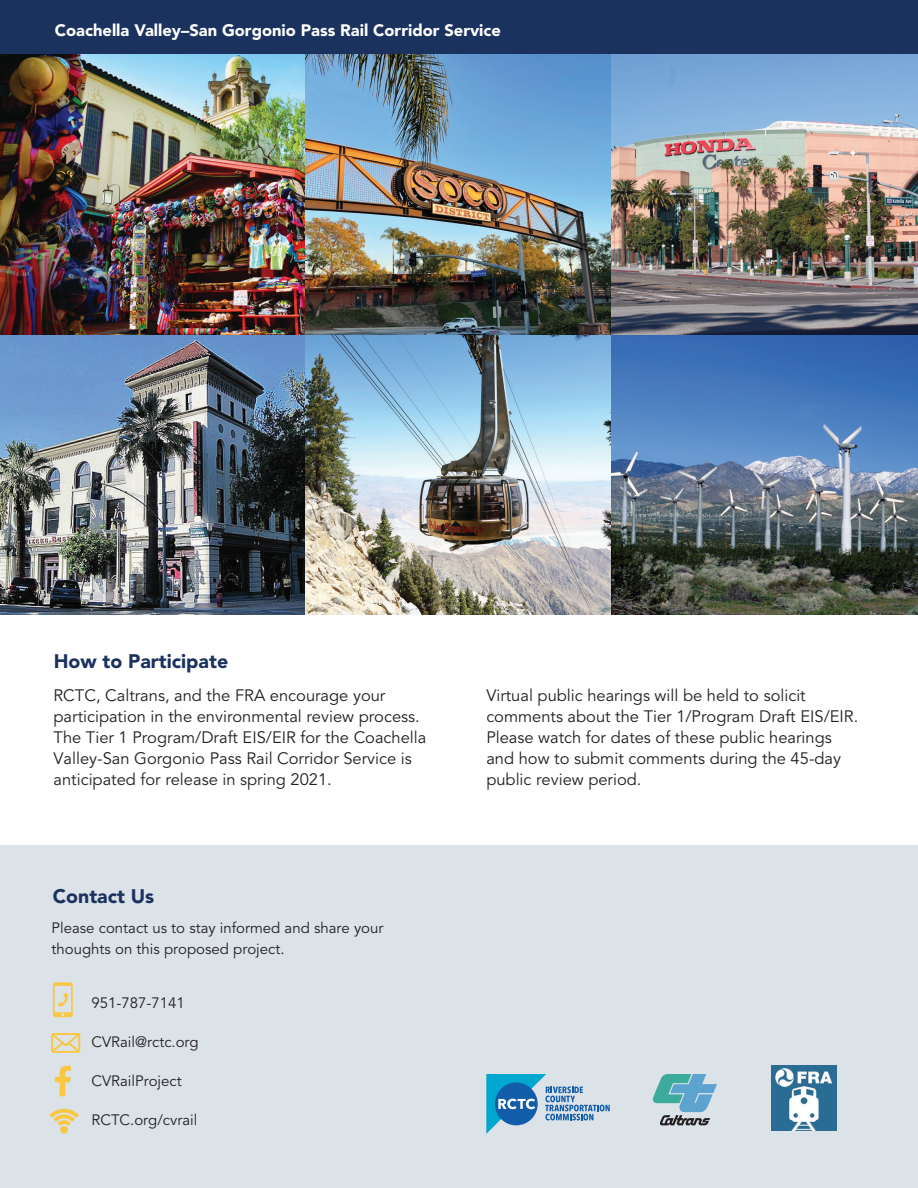
<style>
.page{position:relative;width:918px;height:1188px;background:#fff}
.page>*{position:absolute;margin:0;border:0;box-sizing:border-box;transform-origin:0 0}
.t1{font:900 19.5px "Avenir LT Std";color:#1b325f}
.t2{font:16.5px/21px "Avenir LT Std";color:#231f20}
.t3{font:900 16.5px "Avenir LT Std";color:#fff}
.t4{font:15px/21px "Avenir LT Std";color:#231f20}
</style>
<div class="page">
<img style="left:0;top:334px;width:305px;height:280px">
<img style="left:305px;top:334px;width:306px;height:280px">
<img style="left:611px;top:334px;width:307px;height:280px">
<img style="left:0;top:54px;width:918px;height:280px">
<div style="left:0;top:0;width:918px;height:54px;background:#1b325f"></div>
<div style="left:0;top:845px;width:918px;height:343px;background:#dbe2e8"></div>
<svg style="left:653px;top:1074px;width:64px;height:51px"></svg>
<svg style="left:486px;top:1074px;width:124px;height:60px"></svg>
<img style="left:771px;top:1065px;width:66px;height:65px">
<svg style="left:53px;top:982px;width:20px;height:35px"></svg>
<svg style="left:49px;top:1109px;width:30px;height:25px"></svg>
<svg style="left:51px;top:1033px;width:29px;height:20px"></svg>
<svg style="left:55px;top:1066px;width:16px;height:30px"></svg>
<p class="t3" style="left:55px;top:20px;width:448px">Coachella Valley–San Gorgonio Pass Rail Corridor Service</p>
<p class="t1" style="left:54px;top:650px;width:176px">How to Participate</p>
<p class="t2" style="left:54px;top:685px;width:374px">RCTC, Caltrans, and the FRA encourage your participation in the environmental review process.<br>The Tier 1 Program/Draft EIS/EIR for the Coachella Valley-San Gorgonio Pass Rail Corridor Service is anticipated for release in spring 2021.</p>
<p class="t1" style="left:53px;top:884px;width:103px">Contact Us</p>
<p class="t4" style="left:52px;top:918px;width:333px">Please contact us to stay informed and share your thoughts on this proposed project.</p>
<p class="t4" style="left:92px;top:993px;width:95px">951-787-7141</p>
<p class="t4" style="left:92px;top:1032px;width:109px">CVRail@rctc.org</p>
<p class="t4" style="left:92px;top:1071px;width:92px">CVRailProject</p>
<p class="t4" style="left:92px;top:1110px;width:107px">RCTC.org/cvrail</p>
<p class="t2" style="left:486px;top:685px;width:373px">Virtual public hearings will be held to solicit comments about the Tier 1/Program Draft EIS/EIR.<br>Please watch for dates of these public hearings and how to submit comments during the 45-day public review period.</p>
</div>
